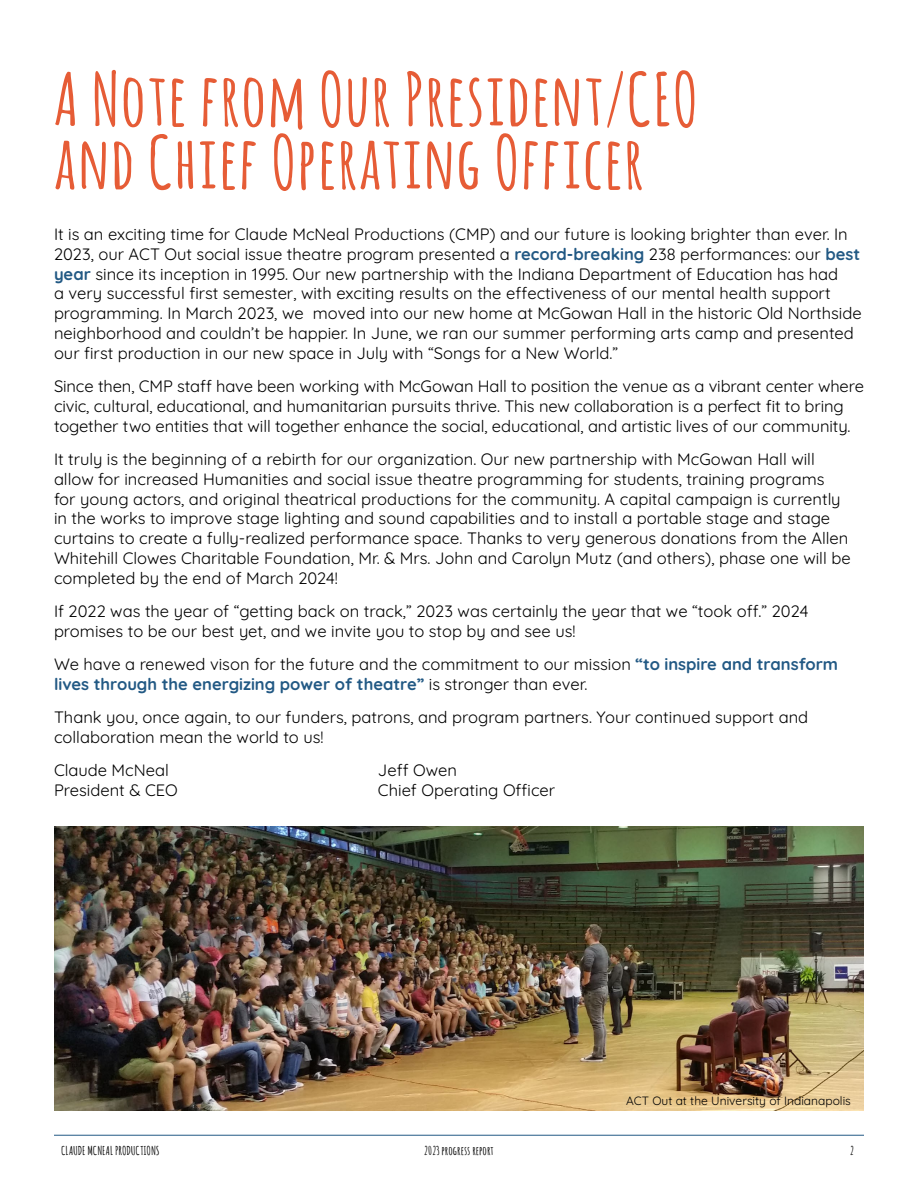
<style>
.page{position:relative;width:918px;height:1188px;background:#fff}
.page>*{position:absolute;margin:0;border:0;box-sizing:border-box;transform-origin:0 0}
.t1{font:700 72px/63px "Amatic";letter-spacing:.05em;color:#e65c36}
.t2{font:16.5px/19.8px "Quicksand";color:#000}
.t3{font:700 12px "Amatic";letter-spacing:.05em;color:#000}
.t4{font:12px "Quicksand";color:#000}
.s1{font-weight:700;color:#225984}
</style>
<div class="page">
<hr style="left:54px;top:1135px;width:810px;height:1px;background:#225984">
<img style="left:54px;top:826px;width:810px;height:285px">
<h1 class="t1" style="left:54px;top:65px;width:644px">A Note from Our President/CEO and Chief Operating Officer</h1>
<p class="t2" style="left:54px;top:223px;width:809px">It is an exciting time for Claude McNeal Productions (CMP) and our future is looking brighter than ever. In 2023, our ACT Out social issue theatre program presented a <span class="s1">record-breaking</span> 238 performances: our <span class="s1">best year</span> since its inception in 1995. Our new partnership with the Indiana Department of Education has had<br>a very successful first semester, with exciting results on the effectiveness of our mental health support programming. In March 2023, we moved into our new home at McGowan Hall in the historic Old Northside neighborhood and couldn’t be happier. In June, we ran our summer performing arts camp and presented our first production in our new space in July with “Songs for a New World.”</p>
<p class="t2" style="left:54px;top:375px;width:812px">Since then, CMP staff have been working with McGowan Hall to position the venue as a vibrant center where civic, cultural, educational, and humanitarian pursuits thrive. This new collaboration is a perfect fit to bring together two entities that will together enhance the social, educational, and artistic lives of our community.</p>
<p class="t2" style="left:54px;top:448px;width:798px">It truly is the beginning of a rebirth for our organization. Our new partnership with McGowan Hall will allow for increased Humanities and social issue theatre programming for students, training programs<br>for young actors, and original theatrical productions for the community. A capital campaign is currently in the works to improve stage lighting and sound capabilities and to install a portable stage and stage curtains to create a fully-realized performance space. Thanks to very generous donations from the Allen Whitehill Clowes Charitable Foundation, Mr. &amp; Mrs. John and Carolyn Mutz (and others), phase one will be completed by the end of March 2024!</p>
<p class="t2" style="left:54px;top:600px;width:756px">If 2022 was the year of “getting back on track,” 2023 was certainly the year that we “took off.” 2024 promises to be our best yet, and we invite you to stop by and see us!</p>
<p class="t2" style="left:54px;top:653px;width:786px">We have a renewed vison for the future and the commitment to our mission <span class="s1">“to inspire and transform lives through the energizing power of theatre”</span> is stronger than ever.</p>
<p class="t2" style="left:54px;top:706px;width:756px">Thank you, once again, to our funders, patrons, and program partners. Your continued support and collaboration mean the world to us!</p>
<p class="t2" style="left:54px;top:759px;width:117px">Claude McNeal</p>
<p class="t2" style="left:378px;top:759px;width:81px">Jeff Owen</p>
<p class="t2" style="left:54px;top:779px;width:125px">President &amp; CEO</p>
<p class="t2" style="left:378px;top:779px;width:179px">Chief Operating Officer</p>
<p class="t4" style="left:626px;top:1092px;width:226px">ACT Out at the University of Indianapolis</p>
<p class="t3" style="left:62px;top:1142px;width:99px">CLAUDE MCNEAL PRODUCTIONS</p>
<p class="t3" style="left:425px;top:1142px;width:70px">2023 progress report</p>
<p class="t3" style="left:850px;top:1142px;width:5px">2</p>
</div>
